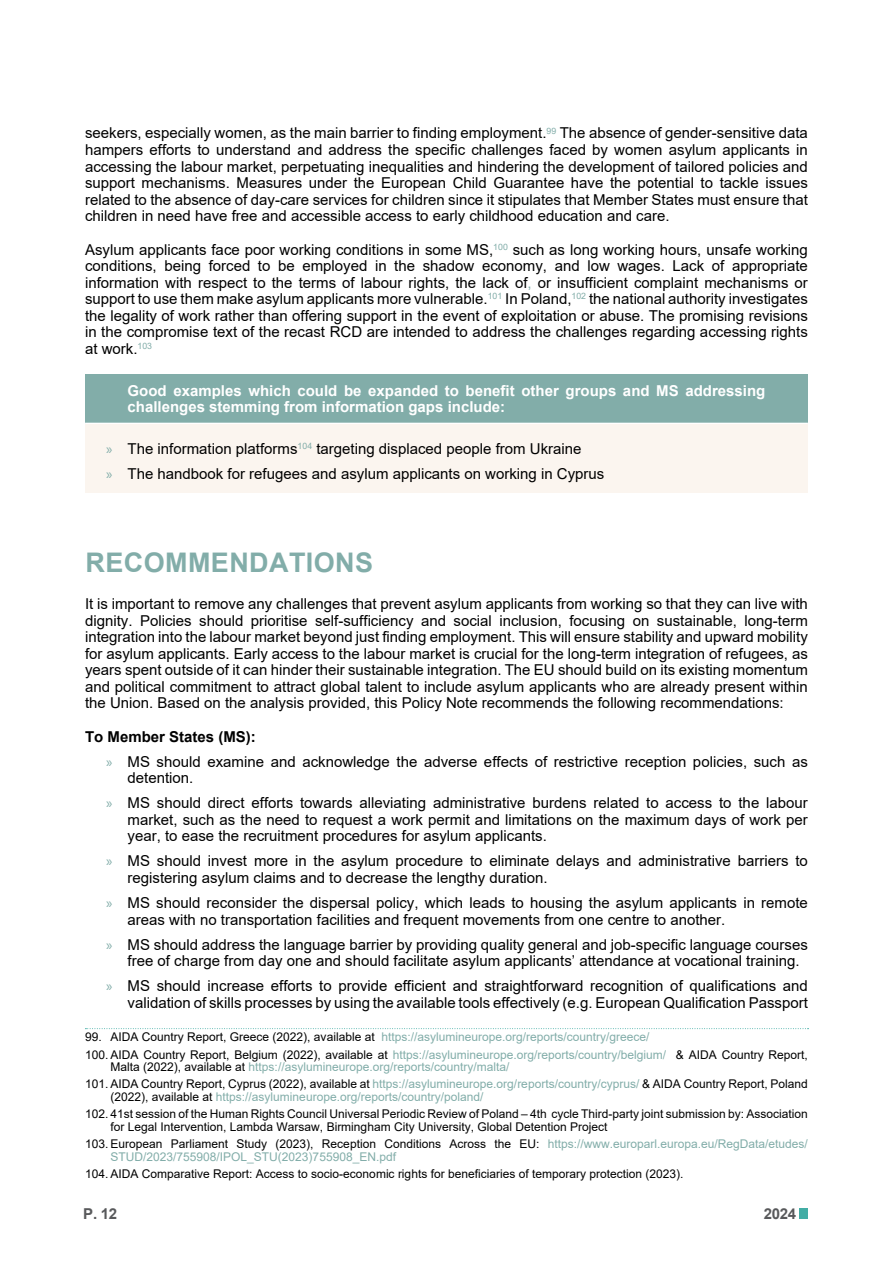
<style>
.page{position:relative;width:893px;height:1263px;background:#fff}
.page>*{position:absolute;margin:0;border:0;box-sizing:border-box;transform-origin:0 0}
.t1{font:700 27px "Arial";letter-spacing:.015em;color:#82ada9}
.t2{font:15px/16.5px "Arial";color:#000}
.t3{font:700 15px/16.5px "Arial";color:#fff}
.t4{font:700 15px "Arial";letter-spacing:-.025em;color:#58595b}
.t5{font:12px/17.1px "Arial";color:#000}
.t6{font:12px/17.1px "Arial";color:#82ada9}
.s1{color:#82ada9}
.s2{font-family:"Myriad Pro";color:#82ada9}
.s3{font-weight:700}
.s4{color:#000}
</style>
<div class="page">
<div style="left:800px;top:1208px;width:8px;height:11px;background:#43ada5"></div>
<div style="left:85px;top:374px;width:723px;height:52px;background:#82ada9"></div>
<hr style="left:85px;top:423px;width:723px;height:1px;background:#fff">
<div style="left:85px;top:424px;width:723px;height:44px;background:#fbf5ef"></div>
<div style="left:85px;top:449px;width:723px;height:44px;background:#fbf5ef"></div>
<svg style="left:85px;top:1028px;width:723px;height:1px"></svg>
<p class="t2" style="left:85px;top:125px;width:724px;text-align:justify">seekers, especially women, as the main barrier to finding employment.<sup>99</sup> The absence of gender-sensitive data hampers efforts to understand and address the specific challenges faced by women asylum applicants in accessing the labour market, perpetuating inequalities and hindering the development of tailored policies and support mechanisms. Measures under the European Child Guarantee have the potential to tackle issues related to the absence of day-care services for children since it stipulates that Member States must ensure that children in need have free and accessible access to early childhood education and care.</p>
<p class="t2" style="left:85px;top:241px;width:724px;text-align:justify">Asylum applicants face poor working conditions in some MS,<sup>100</sup> such as long working hours, unsafe working conditions, being forced to be employed in the shadow economy, and low wages. Lack of appropriate information with respect to the terms of labour rights, the lack of<span class="s1">,</span> or insufficient complaint mechanisms or support to use them make asylum applicants more vulnerable.<sup>101</sup> In Poland,<sup>102</sup> the national authority investigates the legality of work rather than offering support in the event of exploitation or abuse. The promising revisions in the compromise text of the recast RCD are intended to address the challenges regarding accessing rights at work.<sup>103</sup></p>
<p class="t3" style="left:128px;top:382px;width:639px">Good examples which could be expanded to benefit other groups and MS addressing challenges stemming from information gaps include:</p>
<p class="t2" style="left:106px;top:436px;width:500px;line-height:25px"><span class="s2">»</span> The information platforms<sup>104</sup> targeting displaced people from Ukraine<br><span class="s2">»</span> The handbook for refugees and asylum applicants on working in Cyprus</p>
<h1 class="t1" style="left:86px;top:543px;width:289px">RECOMMENDATIONS</h1>
<p class="t2" style="left:85px;top:596px;width:724px;text-align:justify">It is important to remove any challenges that prevent asylum applicants from working so that they can live with dignity. Policies should prioritise self-sufficiency and social inclusion, focusing on sustainable, long-term integration into the labour market beyond just finding employment. This will ensure stability and upward mobility for asylum applicants. Early access to the labour market is crucial for the long-term integration of refugees, as years spent outside of it can hinder their sustainable integration. The EU should build on its existing momentum and political commitment to attract global talent to include asylum applicants who are already present within the Union. Based on the analysis provided, this Policy Note recommends the following recommendations:</p>
<p class="t2" style="left:106px;top:724px;width:703px;line-height:25px;text-indent:-21px"><span class="s3">To Member States (MS):<br></span><span class="s2">»</span> MS should examine and acknowledge the adverse effects of restrictive reception policies, such as</p>
<p class="t2" style="left:106px;top:765px;width:703px;line-height:25px;text-indent:21px">detention.<br><span class="s2">»</span> MS should direct efforts towards alleviating administrative burdens related to access to the labour</p>
<p class="t2" style="left:128px;top:811px;width:682px">market, such as the need to request a work permit and limitations on the maximum days of work per year, to ease the recruitment procedures for asylum applicants.</p>
<p class="t2" style="left:128px;top:853px;width:682px;text-indent:-21px"><span class="s2">»</span> MS should invest more in the asylum procedure to eliminate delays and administrative barriers to registering asylum claims and to decrease the lengthy duration.</p>
<p class="t2" style="left:128px;top:894px;width:682px;text-indent:-21px"><span class="s2">»</span> MS should reconsider the dispersal policy, which leads to housing the asylum applicants in remote areas with no transportation facilities and frequent movements from one centre to another.</p>
<p class="t2" style="left:128px;top:936px;width:682px;text-indent:-21px"><span class="s2">»</span> MS should address the language barrier by providing quality general and job-specific language courses free of charge from day one and should facilitate asylum applicants’ attendance at vocational training.</p>
<p class="t2" style="left:106px;top:977px;width:703px;text-align:right"><span class="s2">»</span> MS should increase efforts to provide efficient and straightforward recognition of qualifications and validation of skills processes by using the available tools effectively (e.g. European Qualification Passport</p>
<p class="t5" style="left:85px;top:1028px;width:724px">99. AIDA Country Report, Greece (2022), available at <span class="s1">https://asylumineurope.org/reports/country/greece/<br></span>100. AIDA Country Report, Belgium (2022), available at <span class="s1">https://asylumineurope.org/reports/country/belgium/</span> &amp; AIDA Country Report,</p>
<p class="t6" style="left:85px;top:1058px;width:724px;text-indent:26px"><span class="s4">Malta (2022), available at</span> https://asylumineurope.org/reports/country/malta/<br><span class="s4">101. AIDA Country Report, Cyprus (2022), available at</span> https://asylumineurope.org/reports/country/cyprus/ <span class="s4">&amp; AIDA Country Report, Poland</span></p>
<p class="t5" style="left:85px;top:1088px;width:724px;text-indent:26px">(2022), available at <span class="s1">https://asylumineurope.org/reports/country/poland/<br></span>102. 41st session of the Human Rights Council Universal Periodic Review of Poland – 4th cycle Third-party joint submission by: Association</p>
<p class="t5" style="left:85px;top:1118px;width:724px;text-indent:26px">for Legal Intervention, Lambda Warsaw, Birmingham City University, Global Detention Project<br>103. European Parliament Study (2023), Reception Conditions Across the EU: <span class="s1">https://www.europarl.europa.eu/RegData/etudes/</span></p>
<p class="t6" style="left:111px;top:1148px;width:287px">STUD/2023/755908/IPOL_STU(2023)755908_EN.pdf</p>
<p class="t5" style="left:85px;top:1165px;width:600px">104. AIDA Comparative Report: Access to socio-economic rights for beneficiaries of temporary protection (2023).</p>
<p class="t4" style="left:83px;top:1203px;width:35px">P. 12</p>
<p class="t4" style="left:764px;top:1203px;width:34px">2024</p>
</div>
